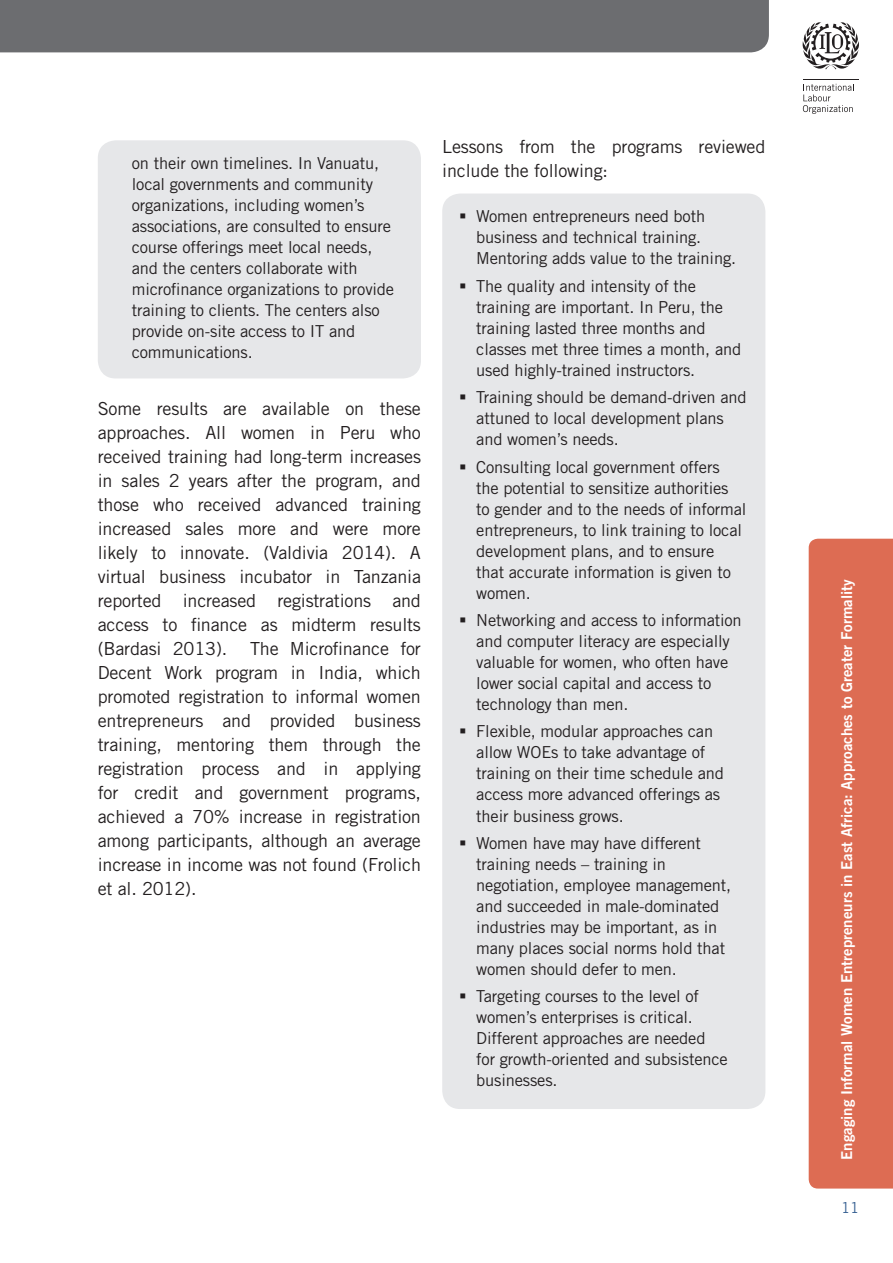
<style>
.page{position:relative;width:893px;height:1263px;background:#fff}
.page>*{position:absolute;margin:0;border:0;box-sizing:border-box;transform-origin:0 0}
.t1{font:18px/24px "Trade Gothic LT Std";letter-spacing:-.01em;color:#231f20;text-align:justify}
.t2{font:16.5px/21px "Trade Gothic LT Std";letter-spacing:-.01em;color:#231f20}
.t3{font:15px "Trade Gothic LT Std Bd 2";color:#fff}
.t4{font:15px "Trade Gothic LT Std";color:#376092}
</style>
<div class="page">
<div style="left:809px;top:539px;width:84px;height:649px;background:#dd6c53"></div>
<div style="left:0;top:0;width:769px;height:52px;background:#6c6d70"></div>
<hr style="left:803px;top:80px;width:55px;height:1px;background:#231f20">
<svg style="left:803px;top:84px;width:51px;height:30px"></svg>
<svg style="left:803px;top:22px;width:56px;height:47px"></svg>
<div style="left:98px;top:140px;width:323px;height:238px;background:#e6e7e9;border-radius:18px"></div>
<div style="left:442px;top:194px;width:323px;height:915px;background:#e6e7e9;border-radius:18px"></div>
<p class="t2" style="left:132px;top:153px;width:264px">on their own timelines. In Vanuatu, local governments and community organizations, including women’s associations, are consulted to ensure course offerings meet local needs, and the centers collaborate with microfinance organizations to provide training to clients. The centers also provide on-site access to IT and communications.</p>
<p class="t1" style="left:98px;top:397px;width:325px">Some results are available on these approaches. All women in Peru who received training had long-term increases in sales 2 years after the program, and those who received advanced training increased sales more and were more likely to innovate. (Valdivia 2014). A virtual business incubator in Tanzania reported increased registrations and access to finance as midterm results (Bardasi 2013).</p>
<p class="t1" style="left:98px;top:636px;width:325px;text-indent:152px">The Microfinance for Decent Work program in India, which promoted registration to informal women entrepreneurs and provided business training, mentoring them through the registration process and in applying for credit and government programs, achieved a 70% increase in registration among participants, although an average increase in income was not found (Frolich et al. 2012).</p>
<p class="t1" style="left:442px;top:135px;width:325px">Lessons from the programs reviewed include the following:</p>
<p class="t2" style="left:476px;top:206px;width:261px">Women entrepreneurs need both business and technical training.<br>Mentoring adds value to the training.</p>
<p class="t2" style="left:476px;top:275px;width:267px">The quality and intensity of the training are important. In Peru, the training lasted three months and classes met three times a month, and used highly-trained instructors.</p>
<p class="t2" style="left:476px;top:387px;width:272px">Training should be demand-driven and attuned to local development plans and women’s needs.</p>
<p class="t2" style="left:476px;top:456px;width:272px">Consulting local government offers<br>the potential to sensitize authorities<br>to gender and to the needs of informal entrepreneurs, to link training to local development plans, and to ensure that accurate information is given to women.</p>
<p class="t2" style="left:476px;top:609px;width:267px">Networking and access to information and computer literacy are especially valuable for women, who often have lower social capital and access to technology than men.</p>
<p class="t2" style="left:476px;top:721px;width:249px">Flexible, modular approaches can allow WOEs to take advantage of training on their time schedule and access more advanced offerings as their business grows.</p>
<p class="t2" style="left:476px;top:832px;width:257px">Women have may have different training needs – training in negotiation, employee management, and succeeded in male-dominated industries may be important, as in many places social norms hold that women should defer to men.</p>
<p class="t2" style="left:476px;top:986px;width:253px">Targeting courses to the level of women’s enterprises is critical.<br>Different approaches are needed for growth-oriented and subsistence businesses.</p>
<p class="t3" style="left:837px;top:1160px;width:582px;rotate:-90deg">Engaging Informal Women Entrepreneurs in East Africa: Approaches to Greater Formality</p>
<p class="t4" style="left:841px;top:1198px;width:20px">11</p>
</div>
